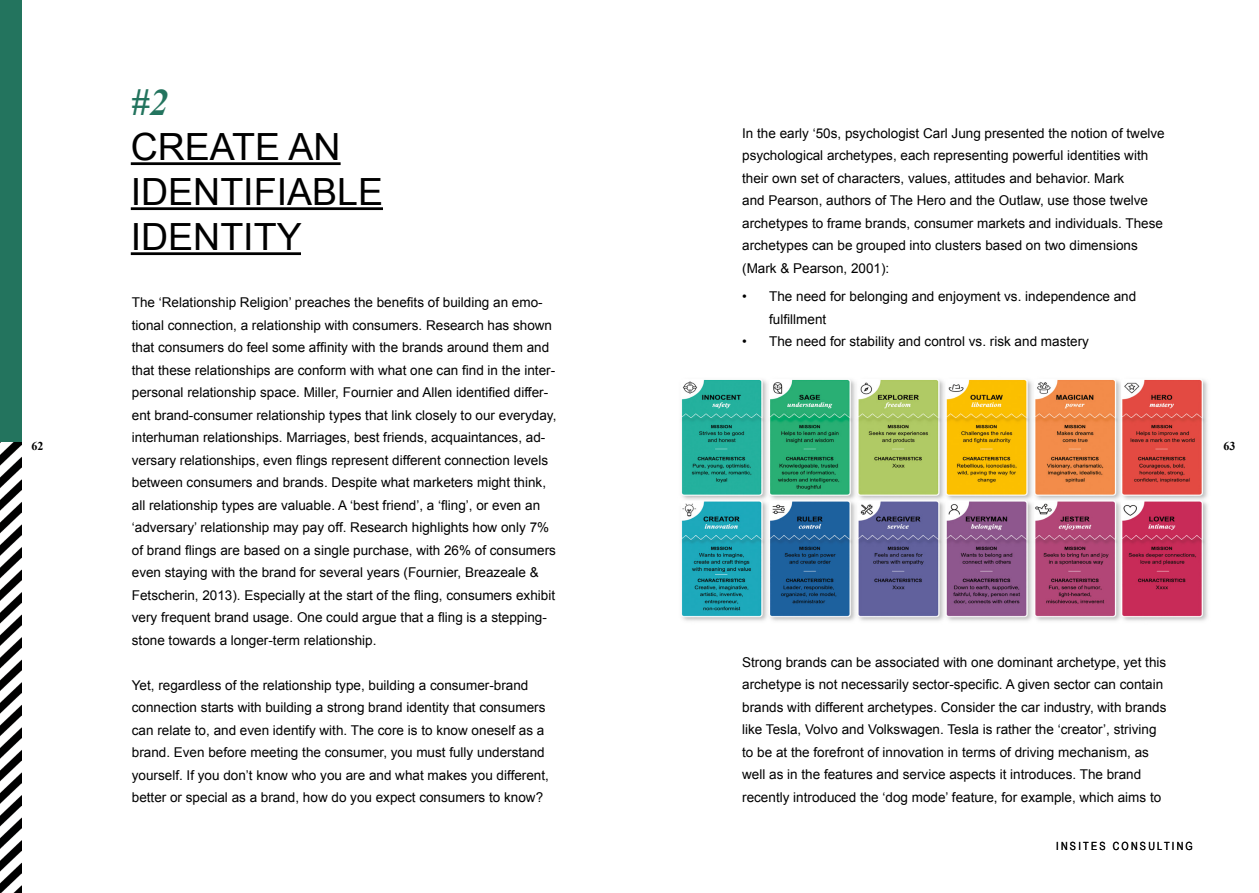
<style>
.page{position:relative;width:1259px;height:893px;background:#fff}
.page>*{position:absolute;margin:0;border:0;box-sizing:border-box;transform-origin:0 0}
.t1{font:37.5px/45px "Arial";color:#000}
.t2{font:italic 700 37.5px "Times New Roman";color:#23745e}
.t3{font:13.5px/22.5px "Arial";color:#000}
.t4{font:700 12px "Times New Roman";color:#000}
.t5{font:11.25px "Arial Narrow";letter-spacing:.2em;color:#000}
</style>
<div class="page">
<img style="left:681px;top:379px;width:527px;height:242px">
<div style="left:0;top:0;width:21px;height:893px;background:#23745e"></div>
<img style="left:0;top:443px;width:21px;height:450px">
<hr style="left:131px;top:162px;width:210px;height:3px;background:#000">
<hr style="left:131px;top:207px;width:252px;height:3px;background:#000">
<hr style="left:131px;top:252px;width:170px;height:3px;background:#000">
<p class="t4" style="left:32px;top:438px;width:13px">62</p>
<p class="t2" style="left:131px;top:76px;width:39px">#2</p>
<p class="t1" style="left:131px;top:124px;width:254px">CREATE AN<br>IDENTIFIABLE<br>IDENTITY</p>
<p class="t3" style="left:132px;top:291px;width:426px">The ‘Relationship Religion’ preaches the benefits of building an emo&shy;tional connection, a relationship with consumers. Research has shown that consumers do feel some affinity with the brands around them and that these relationships are conform with what one can find in the inter&shy;personal relationship space. Miller, Fournier and Allen identified differ&shy;ent brand-consumer relationship types that link closely to our everyday, interhuman relationships. Marriages, best friends, acquaintances, ad&shy;versary relationships, even flings represent different connection levels between consumers and brands. Despite what marketers might think, all relationship types are valuable. A ‘best friend’, a ‘fling’, or even an ‘adversary’ relationship may pay off. Research highlights how only 7% of brand flings are based on a single purchase, with 26% of consumers even staying with the brand for several years (Fournier, Breazeale &amp; Fetscherin, 2013). Especially at the start of the fling, consumers exhibit very frequent brand usage. One could argue that a fling is a stepping&shy;stone towards a longer-term relationship.</p>
<p class="t3" style="left:132px;top:674px;width:418px">Yet, regardless of the relationship type, building a consumer-brand connection starts with building a strong brand identity that consumers can relate to, and even identify with. The core is to know oneself as a brand. Even before meeting the consumer, you must fully understand yourself. If you don’t know who you are and what makes you different, better or special as a brand, how do you expect consumers to know?</p>
<p class="t3" style="left:742px;top:122px;width:424px">In the early ‘50s, psychologist Carl Jung presented the notion of twelve psychological archetypes, each representing powerful identities with their own set of characters, values, attitudes and behavior. Mark<br>and Pearson, authors of The Hero and the Outlaw, use those twelve archetypes to frame brands, consumer markets and individuals. These archetypes can be grouped into clusters based on two dimensions (Mark &amp; Pearson, 2001):</p>
<p class="t3" style="left:769px;top:286px;width:368px;text-indent:-27px">• The need for belonging and enjoyment vs. independence and fulfillment</p>
<p class="t3" style="left:742px;top:331px;width:348px">• The need for stability and control vs. risk and mastery</p>
<p class="t4" style="left:1223px;top:438px;width:13px">63</p>
<p class="t3" style="left:742px;top:651px;width:426px">Strong brands can be associated with one dominant archetype, yet this archetype is not necessarily sector-specific. A given sector can contain brands with different archetypes. Consider the car industry, with brands like Tesla, Volvo and Volkswagen. Tesla is rather the ‘creator’, striving to be at the forefront of innovation in terms of driving mechanism, as well as in the features and service aspects it introduces. The brand recently introduced the ‘dog mode’ feature, for example, which aims to</p>
<p class="t5" style="left:1056px;top:838px;width:138px">INSITES CONSULTING</p>
</div>
